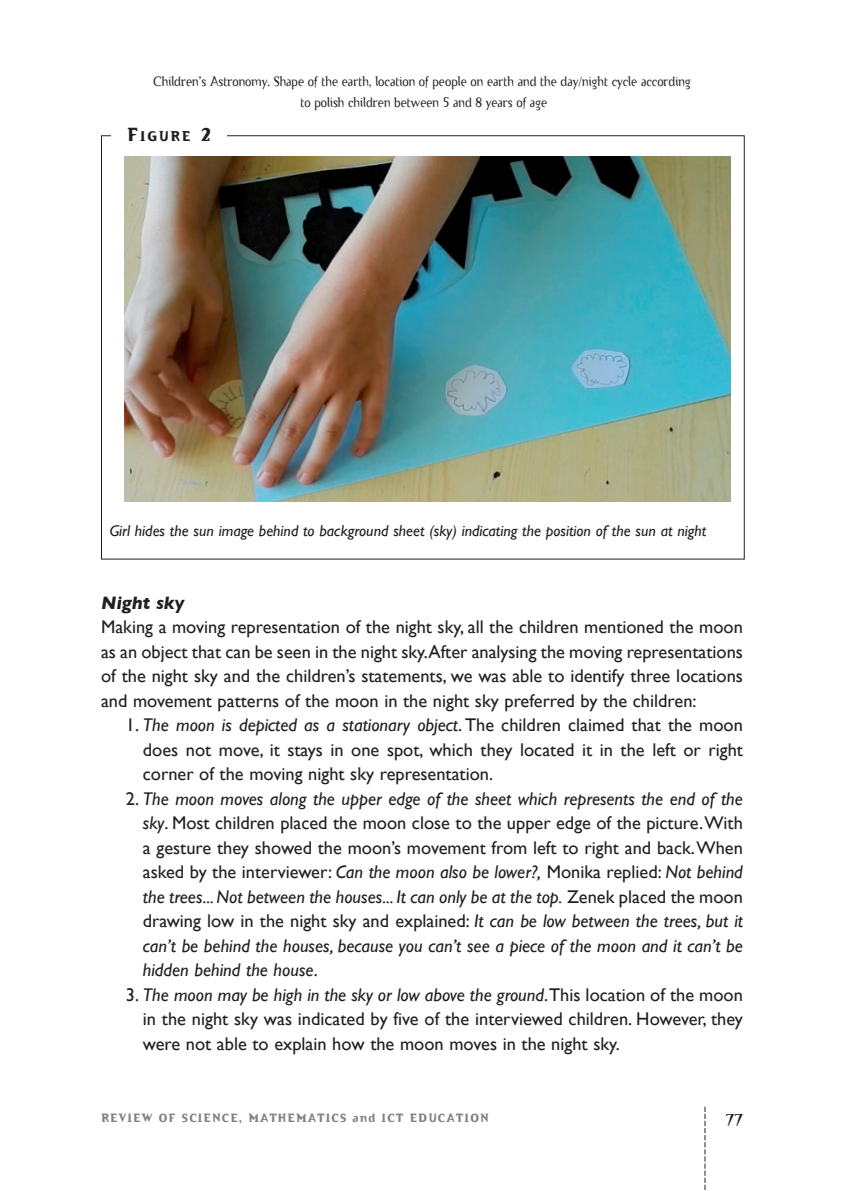
<style>
.page{position:relative;width:844px;height:1191px;background:#fff}
.page>*{position:absolute;margin:0;border:0;box-sizing:border-box;transform-origin:0 0}
.t1{font:18.38px/24.5px "Gill Sans";color:#231f20;text-align:justify}
.t2{font:italic 18.38px/24.5px "Gill Sans";color:#231f20;text-align:justify}
.t3{font:italic 700 18.38px "Gill Sans";color:#231f20}
.t4{font:300 17.5px "CF Derrida";color:#231f20}
.t5{font:italic 15.75px "Gill Sans";color:#231f20}
.t6{font:700 14.35px "CF Derrida";letter-spacing:.135em;color:#231f20}
.t7{font:300 14px/21px "CF Derrida";color:#231f20;text-align:center;scale:.9 1}
.t8{font:700 12.25px "CF Derrida";letter-spacing:.1em;color:#808285}
.s1{font-size:19.25px}
.s2{font-style:italic}
.s3{font-style:normal}
</style>
<div class="page">
<svg style="left:704px;top:1106px;width:1px;height:84px"></svg>
<img style="left:124px;top:156px;width:605px;height:345px">
<p class="t7" style="left:153px;top:71px;width:598px">Children’s Astronomy. Shape of the earth, location of people on earth and the day/night cycle according to polish children between 5 and 8 years of age</p>
<p class="t6" style="left:127px;top:129px;width:86px"><span class="s1">F</span>IGURE <span class="s1">2</span></p>
<p class="t5" style="left:110px;top:521px;width:598px">Girl hides the sun image behind to background sheet (sky) indicating the position of the sun at night</p>
<p class="t3" style="left:101px;top:591px;width:85px">Night sky</p>
<p class="t1" style="left:101px;top:614px;width:643px">Making a moving representation of the night sky, all the children mentioned the moon as an object that can be seen in the night sky.After analysing the moving representations of the night sky and the children’s statements, we was able to identify three locations and movement patterns of the moon in the night sky preferred by the children:</p>
<p class="t1" style="left:143px;top:712px;width:601px;text-indent:-17px">1. <span class="s2">The moon is depicted as a stationary object</span>. The children claimed that the moon does not move, it stays in one spot, which they located it in the left or right corner of the moving night sky representation.</p>
<p class="t2" style="left:143px;top:786px;width:601px;text-indent:-17px"><span class="s3">2.</span> The moon moves along the upper edge of the sheet which represents the end of the sky<span class="s3">. Most children placed the moon close to the upper edge of the picture. With a gesture they showed the moon’s movement from left to right and back. When asked by the interviewer:</span> Can the moon also be lower?, <span class="s3">Monika replied:</span> Not behind the trees... Not between the houses... It can only be at the top. <span class="s3">Zenek placed the moon drawing low in the night sky and explained:</span> It can be low between the trees, but it can’t be behind the houses, because you can’t see a piece of the moon and it can’t be hidden behind the house<span class="s3">.</span></p>
<p class="t1" style="left:143px;top:982px;width:601px;text-indent:-17px">3. <span class="s2">The moon may be high in the sky or low above the ground</span>.This location of the moon in the night sky was indicated by five of the interviewed children. However, they were not able to explain how the moon moves in the night sky.</p>
<p class="t8" style="left:101px;top:1111px;width:389px">REVIEW OF SCIENCE, MATHEMATICS and ICT EDUCATION</p>
<p class="t4" style="left:725px;top:1110px;width:19px">77</p>
</div>
